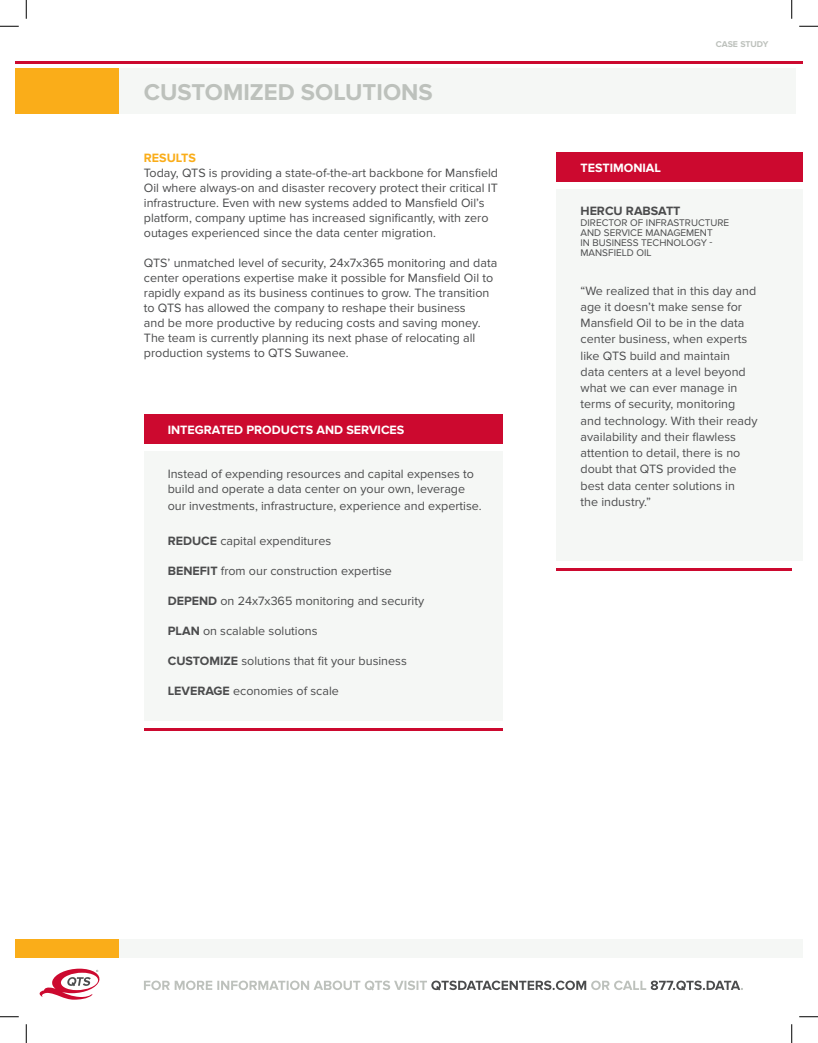
<style>
.page{position:relative;width:818px;height:1043px;background:#fff}
.page>*{position:absolute;margin:0;border:0;box-sizing:border-box;transform-origin:0 0}
.t1{font:700 23.75px "Proxima Nova";color:#bdc1bc}
.t2{font:12.5px/15px "Proxima Nova";color:#4b4c4d}
.t3{font:12.5px/16.2px "Proxima Nova";color:#4d4d4f}
.t4{font:700 12.5px "Proxima Nova";color:#fff}
.t5{font:700 12.5px "Proxima Nova";color:#4b4c4d}
.t6{font:700 12.5px "Proxima Nova";color:#faad19}
.t7{font:10px/10px "Proxima Nova";color:#4b4c4d}
.t8{font:700 8.75px "Proxima Nova";letter-spacing:-.005em;color:#bdc1bc}
.s1{font-weight:700}
</style>
<div class="page">
<div style="left:118px;top:68px;width:677px;height:46px;background:#f5f7f5"></div>
<hr style="left:15px;top:61px;width:787px;height:2px;background:#cc092f">
<div style="left:118px;top:939px;width:684px;height:18px;background:#f5f7f5"></div>
<svg style="left:40px;top:968px;width:60px;height:31px"></svg>
<svg style="left:144px;top:980px;width:599px;height:10px"></svg>
<div style="left:15px;top:68px;width:103px;height:46px;background:#faad19"></div>
<div style="left:15px;top:939px;width:104px;height:18px;background:#faad19"></div>
<div style="left:556px;top:189px;width:246px;height:372px;background:#f5f7f5"></div>
<hr style="left:556px;top:568px;width:235px;height:3px;background:#cc092f">
<div style="left:556px;top:152px;width:246px;height:29px;background:#cc092f"></div>
<div style="left:144px;top:451px;width:358px;height:269px;background:#f5f7f5"></div>
<hr style="left:144px;top:727px;width:358px;height:3px;background:#cc092f">
<div style="left:144px;top:414px;width:358px;height:29px;background:#cc092f"></div>
<svg style="left:0;top:25px;width:19px;height:2px"></svg>
<svg style="left:799px;top:25px;width:19px;height:2px"></svg>
<svg style="left:0;top:1016px;width:19px;height:1px"></svg>
<svg style="left:799px;top:1016px;width:19px;height:1px"></svg>
<svg style="left:25px;top:0;width:2px;height:19px"></svg>
<svg style="left:25px;top:1024px;width:2px;height:18px"></svg>
<svg style="left:791px;top:0;width:1px;height:19px"></svg>
<svg style="left:791px;top:1024px;width:1px;height:18px"></svg>
<p class="t1" style="left:144px;top:78px;width:290px">CUSTOMIZED SOLUTIONS</p>
<p class="t6" style="left:144px;top:151px;width:53px">RESULTS</p>
<p class="t2" style="left:144px;top:166px;width:355px">Today, QTS is providing a state-of-the-art backbone for Mansfield Oil where always-on and disaster recovery protect their critical IT infrastructure. Even with new systems added to Mansfield Oil’s platform, company uptime has increased significantly, with zero outages experienced since the data center migration.</p>
<p class="t2" style="left:144px;top:256px;width:355px">QTS’ unmatched level of security, 24x7x365 monitoring and data center operations expertise make it possible for Mansfield Oil to rapidly expand as its business continues to grow. The transition to QTS has allowed the company to reshape their business<br>and be more productive by reducing costs and saving money.<br>The team is currently planning its next phase of relocating all production systems to QTS Suwanee.</p>
<p class="t4" style="left:168px;top:423px;width:238px">INTEGRATED PRODUCTS AND SERVICES</p>
<p class="t2" style="left:168px;top:467px;width:308px">Instead of expending resources and capital expenses to build and operate a data center on your own, leverage</p>
<p class="t2" style="left:168px;top:498px;width:315px">our investments, infrastructure, experience and expertise.</p>
<p class="t2" style="left:168px;top:533px;width:165px"><span class="s1">REDUCE</span> capital expenditures</p>
<p class="t2" style="left:168px;top:563px;width:225px"><span class="s1">BENEFIT</span> from our construction expertise</p>
<p class="t2" style="left:168px;top:593px;width:258px"><span class="s1">DEPEND</span> on 24x7x365 monitoring and security</p>
<p class="t2" style="left:168px;top:623px;width:151px"><span class="s1">PLAN</span> on scalable solutions</p>
<p class="t2" style="left:168px;top:653px;width:240px"><span class="s1">CUSTOMIZE</span> solutions that fit your business</p>
<p class="t2" style="left:168px;top:683px;width:173px"><span class="s1">LEVERAGE</span> economies of scale</p>
<p class="t8" style="left:715px;top:39px;width:54px">CASE STUDY</p>
<p class="t4" style="left:580px;top:161px;width:82px">TESTIMONIAL</p>
<p class="t5" style="left:580px;top:204px;width:101px">HERCU RABSATT</p>
<p class="t7" style="left:580px;top:218px;width:150px">DIRECTOR OF INFRASTRUCTURE<br>AND SERVICE MANAGEMENT<br>IN BUSINESS TECHNOLOGY -<br>MANSFIELD OIL</p>
<p class="t3" style="left:580px;top:282px;width:178px">“We realized that in this day and age it doesn’t make sense for<br>Mansfield Oil to be in the data center business, when experts like QTS build and maintain<br>data centers at a level beyond what we can ever manage in terms of security, monitoring and technology. With their ready availability and their flawless attention to detail, there is no doubt that QTS provided the best data center solutions in<br>the industry.”</p>
</div>
